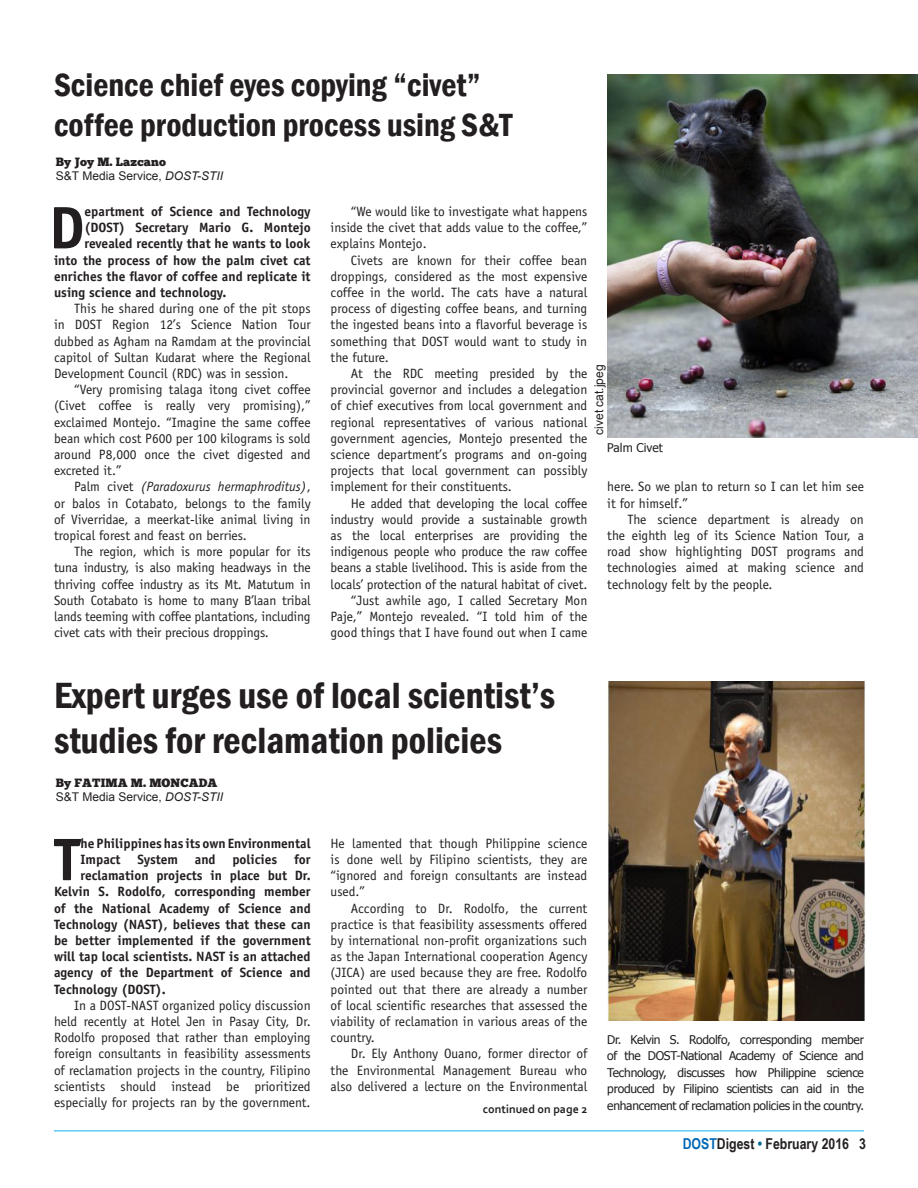
<style>
.page{position:relative;width:918px;height:1188px;background:#fff}
.page>*{position:absolute;margin:0;border:0;box-sizing:border-box;transform-origin:0 0}
.Digest_1st_paragraph{font:700 60.15px "Officina Sans";color:#231f20}
.Digest_Title_story{font:600 condensed 37.5px/45px "Franklin Gothic";color:#231f20}
.Digest_Title_story-2{font:600 condensed 33px/39.6px "Franklin Gothic";color:#231f20}
.t1{font:700 15px "Arial Narrow";color:#231f20}
.Digest_BODYTEXT{font:13.5px/16.2px "Officina Sans";color:#231f20;text-align:justify}
.Digest_1st_paragraph-2{font:700 13.5px "Officina Sans";color:#231f20}
.Digest_CAPTION{font:12px/16.5px "Tahoma";letter-spacing:-.02em;color:#231f20;text-align:justify}
.Digest_2BYLine{font:12px "Arial";color:#231f20}
.Digest_1st_BYLine{font:12px "Chunk Five";letter-spacing:.01em;color:#231f20}
.jumper_destination{font:700 12px "Corbel";color:#231f20}
.Digest_attribution{font:12px "Arial";color:#231f20}
.Digest_CAPTION-2{font:12px "Tahoma";color:#231f20}
.s1{font-style:italic}
.s2{color:#0167b4}
.s3{color:#006594}
</style>
<div class="page">
<img style="left:607px;top:75px;width:311px;height:363px">
<img style="left:607px;top:682px;width:259px;height:339px">
<hr style="left:54px;top:1130px;width:810px;height:2px;background:#5fcdf5">
<p class="Digest_Title_story-2" style="left:54px;top:65px;width:460px">Science chief eyes copying “civet” coffee production process using S&amp;T</p>
<p class="Digest_1st_BYLine" style="left:56px;top:154px;width:112px">By Joy M. Lazcano</p>
<p class="Digest_2BYLine" style="left:56px;top:168px;width:169px">S&amp;T Media Service, <span class="s1">DOST-STII</span></p>
<p class="Digest_1st_paragraph" style="left:49px;top:190px;width:37px">D</p>
<p class="Digest_1st_paragraph-2" style="left:85px;top:203px;width:228px">epartment of Science and Technology</p>
<p class="Digest_1st_paragraph-2" style="left:85px;top:219px;width:228px">(DOST) Secretary Mario G. Montejo</p>
<p class="Digest_1st_paragraph-2" style="left:85px;top:235px;width:228px">revealed recently that he wants to look</p>
<p class="Digest_1st_paragraph-2" style="left:54px;top:252px;width:258px">into the process of how the palm civet cat</p>
<p class="Digest_1st_paragraph-2" style="left:54px;top:268px;width:258px">enriches the flavor of coffee and replicate it</p>
<p class="Digest_1st_paragraph-2" style="left:54px;top:284px;width:174px">using science and technology.</p>
<p class="Digest_BODYTEXT" style="left:54px;top:301px;width:258px;text-indent:20px">This he shared during one of the pit stops in DOST Region 12’s Science Nation Tour dubbed as Agham na Ramdam at the provincial capitol of Sultan Kudarat where the Regional Development Council (RDC) was in session.</p>
<p class="Digest_BODYTEXT" style="left:54px;top:382px;width:258px;text-indent:20px">“Very promising talaga itong civet coffee (Civet coffee is really very promising),” exclaimed Montejo. “Imagine the same coffee bean which cost P600 per 100 kilograms is sold around P8,000 once the civet digested and excreted it.”</p>
<p class="Digest_BODYTEXT" style="left:54px;top:479px;width:258px;text-indent:20px">Palm civet <span class="s1">(Paradoxurus hermaphroditus)</span>, or balos in Cotabato, belongs to the family of Viverridae, a meerkat-like animal living in tropical forest and feast on berries.</p>
<p class="Digest_BODYTEXT" style="left:54px;top:544px;width:258px;text-indent:20px">The region, which is more popular for its tuna industry, is also making headways in the thriving coffee industry as its Mt. Matutum in South Cotabato is home to many B’laan tribal lands teeming with coffee plantations, including civet cats with their precious droppings.</p>
<p class="Digest_BODYTEXT" style="left:331px;top:203px;width:258px;text-indent:20px">“We would like to investigate what happens inside the civet that adds value to the coffee,” explains Montejo.</p>
<p class="Digest_BODYTEXT" style="left:331px;top:252px;width:258px;text-indent:20px">Civets are known for their coffee bean droppings, considered as the most expensive coffee in the world. The cats have a natural process of digesting coffee beans, and turning the ingested beans into a flavorful beverage is something that DOST would want to study in the future.</p>
<p class="Digest_BODYTEXT" style="left:331px;top:365px;width:258px;text-indent:20px">At the RDC meeting presided by the provincial governor and includes a delegation of chief executives from local government and regional representatives of various national government agencies, Montejo presented the science department’s programs and on-going projects that local government can possibly implement for their constituents.</p>
<p class="Digest_BODYTEXT" style="left:331px;top:495px;width:258px;text-indent:20px">He added that developing the local coffee industry would provide a sustainable growth as the local enterprises are providing the indigenous people who produce the raw coffee beans a stable livelihood. This is aside from the locals’ protection of the natural habitat of civet.</p>
<p class="Digest_BODYTEXT" style="left:331px;top:592px;width:258px;text-indent:20px">“Just awhile ago, I called Secretary Mon Paje,” Montejo revealed. “I told him of the good things that I have found out when I came</p>
<p class="Digest_attribution" style="left:591px;top:435px;width:72px;rotate:-90deg">civet cat.jpeg</p>
<p class="Digest_CAPTION-2" style="left:607px;top:440px;width:57px">Palm Civet</p>
<p class="Digest_BODYTEXT" style="left:607px;top:479px;width:258px">here. So we plan to return so I can let him see it for himself.”</p>
<p class="Digest_BODYTEXT" style="left:607px;top:511px;width:258px;text-indent:20px">The science department is already on the eighth leg of its Science Nation Tour, a road show highlighting DOST programs and technologies aimed at making science and technology felt by the people.</p>
<p class="Digest_Title_story" style="left:54px;top:672px;width:503px">Expert urges use of local scientist’s studies for reclamation policies</p>
<p class="Digest_1st_BYLine" style="left:56px;top:775px;width:163px">By FATIMA M. MONCADA</p>
<p class="Digest_2BYLine" style="left:56px;top:789px;width:169px">S&amp;T Media Service, <span class="s1">DOST-STII</span></p>
<p class="Digest_1st_paragraph" style="left:54px;top:822px;width:28px">T</p>
<p class="Digest_1st_paragraph-2" style="left:81px;top:835px;width:232px">he Philippines has its own Environmental</p>
<p class="Digest_1st_paragraph-2" style="left:81px;top:851px;width:232px">Impact System and policies for</p>
<p class="Digest_1st_paragraph-2" style="left:81px;top:867px;width:232px">reclamation projects in place but Dr.</p>
<p class="Digest_1st_paragraph-2" style="left:54px;top:883px;width:258px">Kelvin S. Rodolfo, corresponding member</p>
<p class="Digest_1st_paragraph-2" style="left:54px;top:900px;width:258px">of the National Academy of Science and</p>
<p class="Digest_1st_paragraph-2" style="left:54px;top:916px;width:258px">Technology (NAST), believes that these can</p>
<p class="Digest_1st_paragraph-2" style="left:54px;top:932px;width:258px">be better implemented if the government</p>
<p class="Digest_1st_paragraph-2" style="left:54px;top:948px;width:258px">will tap local scientists. NAST is an attached</p>
<p class="Digest_1st_paragraph-2" style="left:54px;top:964px;width:258px">agency of the Department of Science and</p>
<p class="Digest_1st_paragraph-2" style="left:54px;top:981px;width:113px">Technology (DOST).</p>
<p class="Digest_BODYTEXT" style="left:54px;top:997px;width:258px;text-indent:20px">In a DOST-NAST organized policy discussion held recently at Hotel Jen in Pasay City, Dr.<br>Rodolfo proposed that rather than employing foreign consultants in feasibility assessments of reclamation projects in the country, Filipino scientists should instead be prioritized especially for projects ran by the government.</p>
<p class="Digest_BODYTEXT" style="left:331px;top:835px;width:258px">He lamented that though Philippine science is done well by Filipino scientists, they are “ignored and foreign consultants are instead used.”</p>
<p class="Digest_BODYTEXT" style="left:331px;top:900px;width:258px;text-indent:20px">According to Dr. Rodolfo, the current practice is that feasibility assessments offered by international non-profit organizations such as the Japan International cooperation Agency (JICA) are used because they are free. Rodolfo pointed out that there are already a number of local scientific researches that assessed the viability of reclamation in various areas of the country.</p>
<p class="Digest_BODYTEXT" style="left:331px;top:1046px;width:258px;text-indent:20px">Dr. Ely Anthony Ouano, former director of the Environmental Management Bureau who also delivered a lecture on the Environmental</p>
<p class="jumper_destination" style="left:483px;top:1101px;width:106px">continued on page 2</p>
<p class="Digest_CAPTION" style="left:607px;top:1031px;width:258px">Dr. Kelvin S. Rodolfo, corresponding member of the DOST-National Academy of Science and Technology, discusses how Philippine science produced by Filipino scientists can aid in the enhancement of reclamation policies in the country.</p>
<p class="t1" style="left:683px;top:1133px;width:185px"><span class="s2">DOST</span>Digest <span class="s3">•</span> February 2016 3</p>
</div>
